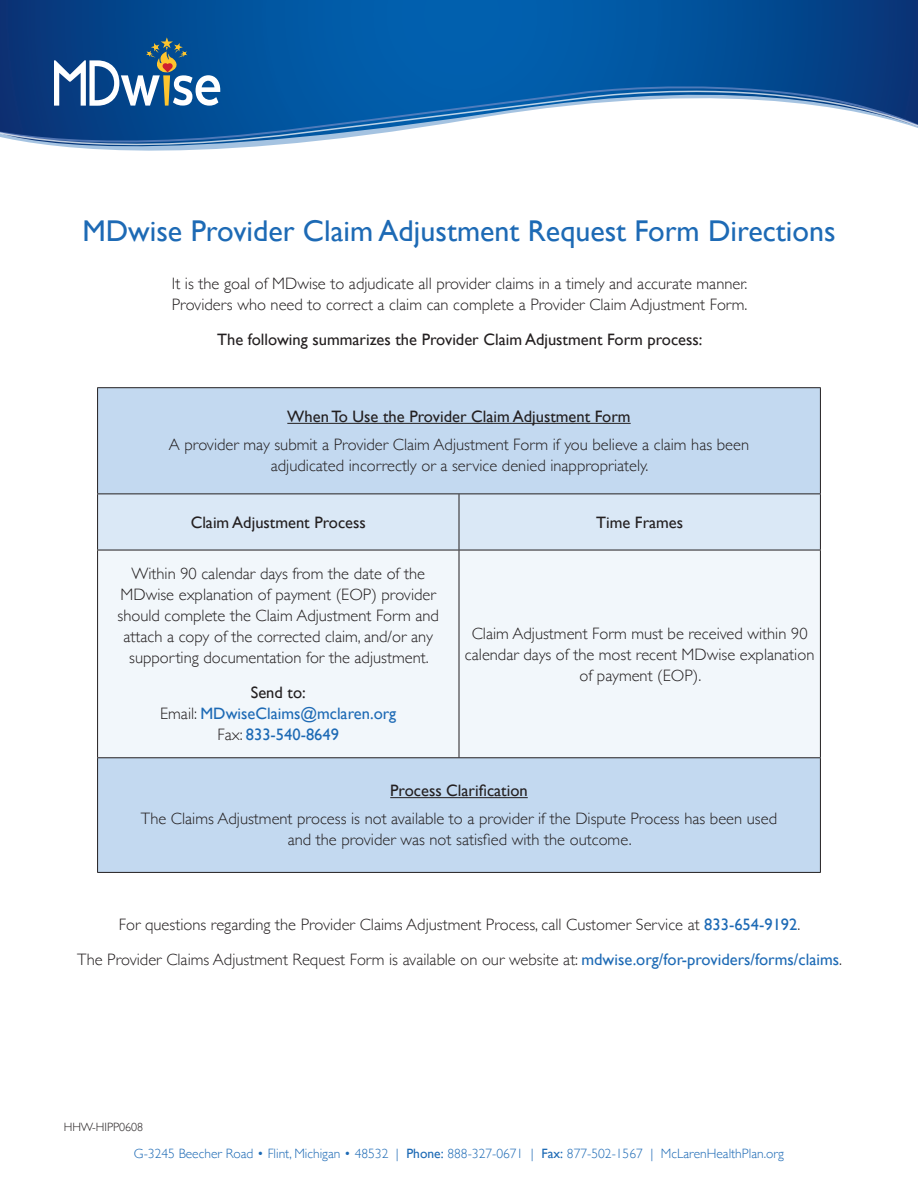
<style>
.page{position:relative;width:918px;height:1188px;background:#fff}
.page>*{position:absolute;margin:0;border:0;box-sizing:border-box;transform-origin:0 0}
.t1{font:30px "Gill Sans";color:#1d6ab5}
.t2{font:300 16.5px/21px "Gill Sans";color:#231f20;text-align:center}
.t3{font:16.5px "Gill Sans";color:#231f20}
.t4{font:16.5px/21px "Gill Sans";color:#1d6ab5;text-align:center}
.t5{font:300 13.5px "Gill Sans";color:#1d6ab5}
.t6{font:300 12px "Gill Sans";color:#231f20}
.s1{color:#231f20}
.s2{font-weight:300;color:#231f20}
.s3{font-weight:400;color:#1d6ab5}
.s4{font-weight:400}
</style>
<div class="page">
<svg style="left:0;top:0;width:918px;height:151px;background:#0e589e"></svg>
<svg style="left:0;top:84px;width:918px;height:5px;background:#07529b"></svg>
<svg style="left:0;top:89px;width:918px;height:58px"></svg>
<svg style="left:54px;top:37px;width:166px;height:69px"></svg>
<div style="left:98px;top:388px;width:722px;height:484px;background:#c3d9f0"></div>
<div style="left:98px;top:495px;width:722px;height:55px;background:#dae8f6"></div>
<div style="left:98px;top:551px;width:722px;height:206px;background:#f2f7fb"></div>
<hr style="left:97px;top:387px;width:362px;height:1px;background:#231f20">
<hr style="left:97px;top:388px;width:1px;height:106px;background:#231f20">
<hr style="left:459px;top:387px;width:362px;height:1px;background:#231f20">
<hr style="left:820px;top:388px;width:1px;height:106px;background:#231f20">
<hr style="left:97px;top:494px;width:362px;height:1px;background:#231f20">
<hr style="left:97px;top:494px;width:1px;height:56px;background:#231f20">
<hr style="left:459px;top:494px;width:362px;height:1px;background:#231f20">
<hr style="left:459px;top:494px;width:1px;height:56px;background:#231f20">
<hr style="left:820px;top:494px;width:1px;height:56px;background:#231f20">
<hr style="left:97px;top:550px;width:362px;height:1px;background:#231f20">
<hr style="left:97px;top:550px;width:1px;height:207px;background:#231f20">
<hr style="left:459px;top:550px;width:362px;height:1px;background:#231f20">
<hr style="left:459px;top:550px;width:1px;height:207px;background:#231f20">
<hr style="left:820px;top:550px;width:1px;height:207px;background:#231f20">
<hr style="left:97px;top:757px;width:362px;height:1px;background:#231f20">
<hr style="left:97px;top:758px;width:1px;height:114px;background:#231f20">
<hr style="left:459px;top:757px;width:362px;height:1px;background:#231f20">
<hr style="left:820px;top:758px;width:1px;height:114px;background:#231f20">
<hr style="left:97px;top:872px;width:362px;height:1px;background:#231f20">
<hr style="left:459px;top:872px;width:362px;height:1px;background:#231f20">
<hr style="left:287px;top:423px;width:344px;height:1px;background:#231f20">
<hr style="left:390px;top:797px;width:138px;height:1px;background:#231f20">
<h1 class="t1" style="left:82px;top:213px;width:755px">MDwise Provider Claim Adjustment Request Form Directions</h1>
<p class="t2" style="left:172px;top:272px;width:577px;text-align:left">It is the goal of MDwise to adjudicate all provider claims in a timely and accurate manner.<br>Providers who need to correct a claim can complete a Provider Claim Adjustment Form.</p>
<p class="t3" style="left:217px;top:329px;width:487px">The following summarizes the Provider Claim Adjustment Form process:</p>
<p class="t3" style="left:287px;top:407px;width:345px">When To Use the Provider Claim Adjustment Form</p>
<p class="t2" style="left:169px;top:433px;width:582px">A provider may submit a Provider Claim Adjustment Form if you believe a claim has been adjudicated incorrectly or a service denied inappropriately.</p>
<p class="t3" style="left:191px;top:512px;width:177px">Claim Adjustment Process</p>
<p class="t3" style="left:596px;top:512px;width:89px">Time Frames</p>
<p class="t2" style="left:118px;top:563px;width:323px">Within 90 calendar days from the date of the MDwise explanation of payment (EOP) provider should complete the Claim Adjustment Form and attach a copy of the corrected claim, and/or any supporting documentation for the adjustment.</p>
<p class="t4" style="left:160px;top:682px;width:238px"><span class="s1">Send to:<br></span><span class="s2">Email:</span> MDwiseClaims@mclaren.org<br><span class="s2">Fax:</span> 833-540-8649</p>
<p class="t2" style="left:465px;top:622px;width:351px">Claim Adjustment Form must be received within 90 calendar days of the most recent MDwise explanation of payment (EOP).</p>
<p class="t3" style="left:390px;top:781px;width:139px">Process Clarification</p>
<p class="t2" style="left:141px;top:807px;width:638px">The Claims Adjustment process is not available to a provider if the Dispute Process has been used and the provider was not satisfied with the outcome.</p>
<p class="t2" style="left:77px;top:907px;width:766px;line-height:34.5px">For questions regarding the Provider Claims Adjustment Process, call Customer Service at <span class="s3">833-654-9192</span>.<br>The Provider Claims Adjustment Request Form is available on our website at: <span class="s3">mdwise.org/for-providers/forms/claims</span>.</p>
<p class="t6" style="left:64px;top:1117px;width:81px">HHW-HIPP0608</p>
<p class="t5" style="left:134px;top:1143px;width:652px">G-3245 Beecher Road • Flint, Michigan • 48532 | <span class="s4">Phone:</span> 888-327-0671 | <span class="s4">Fax:</span> 877-502-1567 | McLarenHealthPlan.org</p>
</div>
